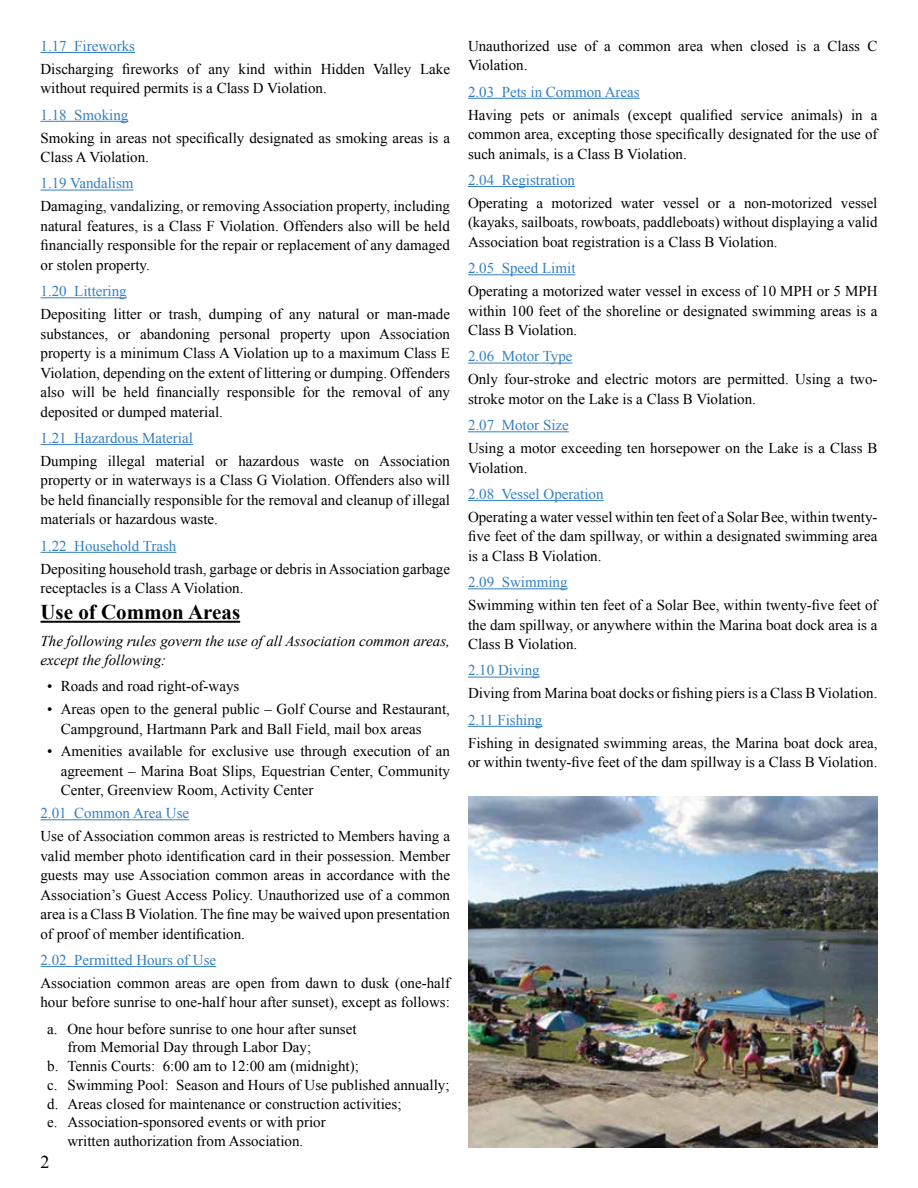
<style>
.page{position:relative;width:918px;height:1188px;background:#fff}
.page>*{position:absolute;margin:0;border:0;box-sizing:border-box;transform-origin:0 0}
.t1{font:700 21px "Times New Roman";color:#000}
.t2{font:18px "Times New Roman";color:#000}
.t3{font:15px/19.5px "Times New Roman";color:#000;text-align:justify}
.t4{font:15px "Times New Roman";color:#347fc2}
.t5{font:italic 15px/19.5px "Times New Roman";color:#000}
</style>
<div class="page">
<hr style="left:40px;top:52px;width:95px;height:1px;background:#347fc2">
<hr style="left:40px;top:121px;width:88px;height:1px;background:#347fc2">
<hr style="left:40px;top:190px;width:94px;height:1px;background:#347fc2">
<hr style="left:40px;top:297px;width:87px;height:1px;background:#347fc2">
<hr style="left:40px;top:444px;width:153px;height:1px;background:#347fc2">
<hr style="left:40px;top:552px;width:136px;height:1px;background:#347fc2">
<hr style="left:40px;top:621px;width:200px;height:2px;background:#000">
<hr style="left:40px;top:819px;width:149px;height:1px;background:#347fc2">
<hr style="left:40px;top:966px;width:176px;height:1px;background:#347fc2">
<hr style="left:468px;top:98px;width:172px;height:1px;background:#347fc2">
<hr style="left:468px;top:186px;width:107px;height:1px;background:#347fc2">
<hr style="left:468px;top:274px;width:107px;height:1px;background:#347fc2">
<hr style="left:468px;top:363px;width:105px;height:1px;background:#347fc2">
<hr style="left:468px;top:431px;width:101px;height:1px;background:#347fc2">
<hr style="left:468px;top:500px;width:136px;height:1px;background:#347fc2">
<hr style="left:468px;top:588px;width:100px;height:1px;background:#347fc2">
<hr style="left:468px;top:677px;width:72px;height:1px;background:#347fc2">
<hr style="left:468px;top:726px;width:74px;height:1px;background:#347fc2">
<img style="left:468px;top:796px;width:410px;height:352px">
<p class="t4" style="left:40px;top:36px;width:96px">1.17 Fireworks</p>
<p class="t3" style="left:40px;top:59px;width:411px">Discharging fireworks of any kind within Hidden Valley Lake without required permits is a Class D Violation.</p>
<p class="t4" style="left:40px;top:105px;width:89px">1.18 Smoking</p>
<p class="t3" style="left:40px;top:128px;width:411px">Smoking in areas not specifically designated as smoking areas is a<br>Class A Violation.</p>
<p class="t4" style="left:40px;top:173px;width:95px">1.19 Vandalism</p>
<p class="t3" style="left:40px;top:196px;width:411px">Damaging, vandalizing, or removing Association property, including natural features, is a Class F Violation. Offenders also will be held financially responsible for the repair or replacement of any damaged or stolen property.</p>
<p class="t4" style="left:40px;top:281px;width:88px">1.20 Littering</p>
<p class="t3" style="left:40px;top:304px;width:411px">Depositing litter or trash, dumping of any natural or man-made substances, or abandoning personal property upon Association property is a minimum Class A Violation up to a maximum Class E Violation, depending on the extent of littering or dumping. Offenders also will be held financially responsible for the removal of any deposited or dumped material.</p>
<p class="t4" style="left:40px;top:428px;width:154px">1.21 Hazardous Material</p>
<p class="t3" style="left:40px;top:451px;width:411px">Dumping illegal material or hazardous waste on Association property or in waterways is a Class G Violation. Offenders also will be held financially responsible for the removal and cleanup of illegal materials or hazardous waste.</p>
<p class="t4" style="left:40px;top:536px;width:137px">1.22 Household Trash</p>
<p class="t3" style="left:40px;top:559px;width:411px">Depositing household trash, garbage or debris in Association garbage receptacles is a Class A Violation.</p>
<h1 class="t1" style="left:40px;top:598px;width:201px">Use of Common Areas</h1>
<p class="t5" style="left:40px;top:631px;width:411px">The following rules govern the use of all Association common areas, except the following:</p>
<p class="t3" style="left:47px;top:676px;width:194px">• Roads and road right-of-ways</p>
<p class="t3" style="left:61px;top:699px;width:391px;text-indent:-14px">• Areas open to the general public – Golf Course and Restaurant,<br>Campground, Hartmann Park and Ball Field, mail box areas</p>
<p class="t3" style="left:61px;top:741px;width:391px;text-indent:-14px">• Amenities available for exclusive use through execution of an agreement – Marina Boat Slips, Equestrian Center, Community Center, Greenview Room, Activity Center</p>
<p class="t4" style="left:40px;top:803px;width:150px">2.01 Common Area Use</p>
<p class="t3" style="left:40px;top:826px;width:411px">Use of Association common areas is restricted to Members having a valid member photo identification card in their possession. Member guests may use Association common areas in accordance with the Association’s Guest Access Policy. Unauthorized use of a common area is a Class B Violation. The fine may be waived upon presentation of proof of member identification.</p>
<p class="t4" style="left:40px;top:950px;width:177px">2.02 Permitted Hours of Use</p>
<p class="t3" style="left:40px;top:973px;width:411px">Association common areas are open from dawn to dusk (one-half hour before sunrise to one-half hour after sunset), except as follows:</p>
<p class="t3" style="left:47px;top:1019px;width:311px">a. One hour before sunrise to one hour after sunset</p>
<p class="t3" style="left:68px;top:1037px;width:245px">from Memorial Day through Labor Day;</p>
<p class="t3" style="left:47px;top:1056px;width:313px">b. Tennis Courts: 6:00 am to 12:00 am (midnight);</p>
<p class="t3" style="left:47px;top:1075px;width:404px">c. Swimming Pool: Season and Hours of Use published annually;</p>
<p class="t3" style="left:47px;top:1094px;width:356px">d. Areas closed for maintenance or construction activities;</p>
<p class="t3" style="left:47px;top:1112px;width:280px">e. Association-sponsored events or with prior</p>
<p class="t3" style="left:68px;top:1131px;width:237px">written authorization from Association.</p>
<p class="t2" style="left:40px;top:1149px;width:10px">2</p>
<p class="t3" style="left:468px;top:36px;width:411px">Unauthorized use of a common area when closed is a Class C<br>Violation.</p>
<p class="t4" style="left:468px;top:82px;width:173px">2.03 Pets in Common Areas</p>
<p class="t3" style="left:468px;top:105px;width:411px">Having pets or animals (except qualified service animals) in a common area, excepting those specifically designated for the use of such animals, is a Class B Violation.</p>
<p class="t4" style="left:468px;top:170px;width:109px">2.04 Registration</p>
<p class="t3" style="left:468px;top:193px;width:411px">Operating a motorized water vessel or a non-motorized vessel (kayaks, sailboats, rowboats, paddleboats) without displaying a valid Association boat registration is a Class B Violation.</p>
<p class="t4" style="left:468px;top:258px;width:109px">2.05 Speed Limit</p>
<p class="t3" style="left:468px;top:281px;width:411px">Operating a motorized water vessel in excess of 10 MPH or 5 MPH within 100 feet of the shoreline or designated swimming areas is a Class B Violation.</p>
<p class="t4" style="left:468px;top:346px;width:106px">2.06 Motor Type</p>
<p class="t3" style="left:468px;top:369px;width:411px">Only four-stroke and electric motors are permitted. Using a two&shy;stroke motor on the Lake is a Class B Violation.</p>
<p class="t4" style="left:468px;top:415px;width:102px">2.07 Motor Size</p>
<p class="t3" style="left:468px;top:438px;width:411px">Using a motor exceeding ten horsepower on the Lake is a Class B<br>Violation.</p>
<p class="t4" style="left:468px;top:484px;width:137px">2.08 Vessel Operation</p>
<p class="t3" style="left:468px;top:507px;width:411px">Operating a water vessel within ten feet of a Solar Bee, within twenty&shy;five feet of the dam spillway, or within a designated swimming area is a Class B Violation.</p>
<p class="t4" style="left:468px;top:572px;width:101px">2.09 Swimming</p>
<p class="t3" style="left:468px;top:595px;width:411px">Swimming within ten feet of a Solar Bee, within twenty-five feet of the dam spillway, or anywhere within the Marina boat dock area is a Class B Violation.</p>
<p class="t4" style="left:468px;top:660px;width:73px">2.10 Diving</p>
<p class="t3" style="left:468px;top:683px;width:411px">Diving from Marina boat docks or fishing piers is a Class B Violation.</p>
<p class="t4" style="left:468px;top:710px;width:76px">2.11 Fishing</p>
<p class="t3" style="left:468px;top:733px;width:411px">Fishing in designated swimming areas, the Marina boat dock area, or within twenty-five feet of the dam spillway is a Class B Violation.</p>
</div>
